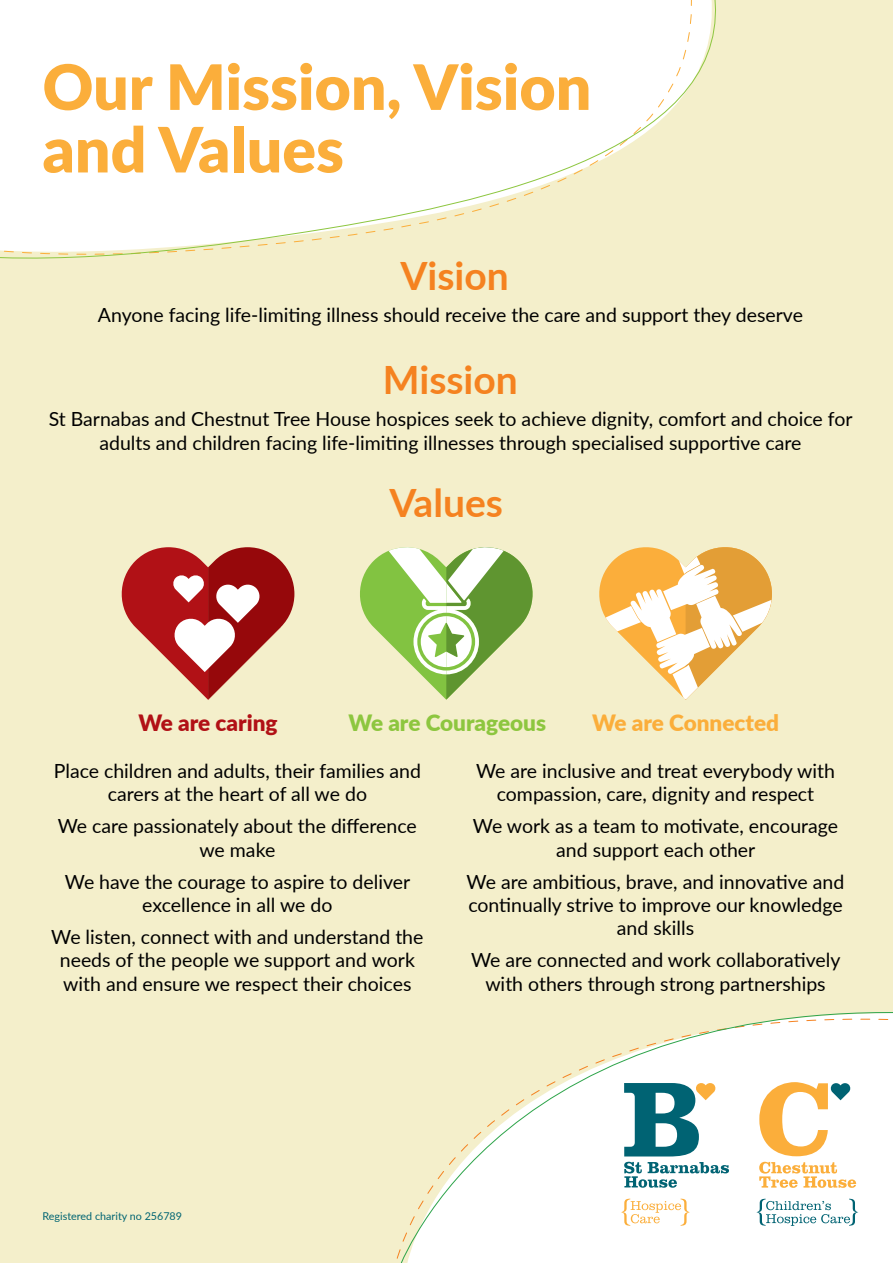
<style>
.page{position:relative;width:893px;height:1263px;background:#f4efcb}
.page>*{position:absolute;margin:0;border:0;box-sizing:border-box;transform-origin:0 0}
.t1{font:900 62.55px/62.6px "Lato";color:#fbae3b}
.t2{font:700 39px "Lato";color:#f58220}
.t3{font:900 22.5px "Lato";color:#8dc63f}
.t4{font:900 22.5px "Lato";color:#fbae3b}
.t5{font:900 22.5px "Lato";color:#b11116}
.t6{font:19.5px/23.4px "Lato";color:#000;text-align:center}
.t7{font:10.8px "Lato";color:#006472}
</style>
<div class="page">
<svg style="left:0;top:0;width:761px;height:310px"></svg>
<svg style="left:117px;top:547px;width:177px;height:153px"></svg>
<div style="left:392px;top:1002px;width:501px;height:261px;background:#f4efcb"></div>
<svg style="left:395px;top:1006px;width:498px;height:257px"></svg>
<svg style="left:595px;top:543px;width:181px;height:157px"></svg>
<svg style="left:355px;top:543px;width:182px;height:157px"></svg>
<h1 class="t1" style="left:43px;top:53px;width:550px">Our Mission, Vision and Values</h1>
<h2 class="t2" style="left:400px;top:247px;width:110px">Vision</h2>
<p class="t6" style="left:98px;top:302px;width:707px">Anyone facing life-limiting illness should receive the care and support they deserve</p>
<h2 class="t2" style="left:383px;top:351px;width:137px">Mission</h2>
<p class="t6" style="left:49px;top:406px;width:805px">St Barnabas and Chestnut Tree House hospices seek to achieve dignity, comfort and choice for adults and children facing life-limiting illnesses through specialised supportive care</p>
<h2 class="t2" style="left:389px;top:474px;width:115px">Values</h2>
<p class="t5" style="left:138px;top:706px;width:141px">We are caring</p>
<p class="t3" style="left:348px;top:706px;width:199px">We are Courageous</p>
<p class="t4" style="left:592px;top:706px;width:189px">We are Connected</p>
<p class="t6" style="left:54px;top:758px;width:369px">Place children and adults, their families and carers at the heart of all we do</p>
<p class="t6" style="left:58px;top:813px;width:361px">We care passionately about the difference we make</p>
<p class="t6" style="left:65px;top:869px;width:347px">We have the courage to aspire to deliver excellence in all we do</p>
<p class="t6" style="left:51px;top:924px;width:374px">We listen, connect with and understand the needs of the people we support and work with and ensure we respect their choices</p>
<p class="t6" style="left:476px;top:758px;width:360px">We are inclusive and treat everybody with compassion, care, dignity and respect</p>
<p class="t6" style="left:473px;top:813px;width:367px">We work as a team to motivate, encourage and support each other</p>
<p class="t6" style="left:467px;top:869px;width:379px">We are ambitious, brave, and innovative and continually strive to improve our knowledge and skills</p>
<p class="t6" style="left:471px;top:948px;width:371px">We are connected and work collaboratively with others through strong partnerships</p>
<p class="t7" style="left:43px;top:1209px;width:141px">Registered charity no 256789</p>
</div>
